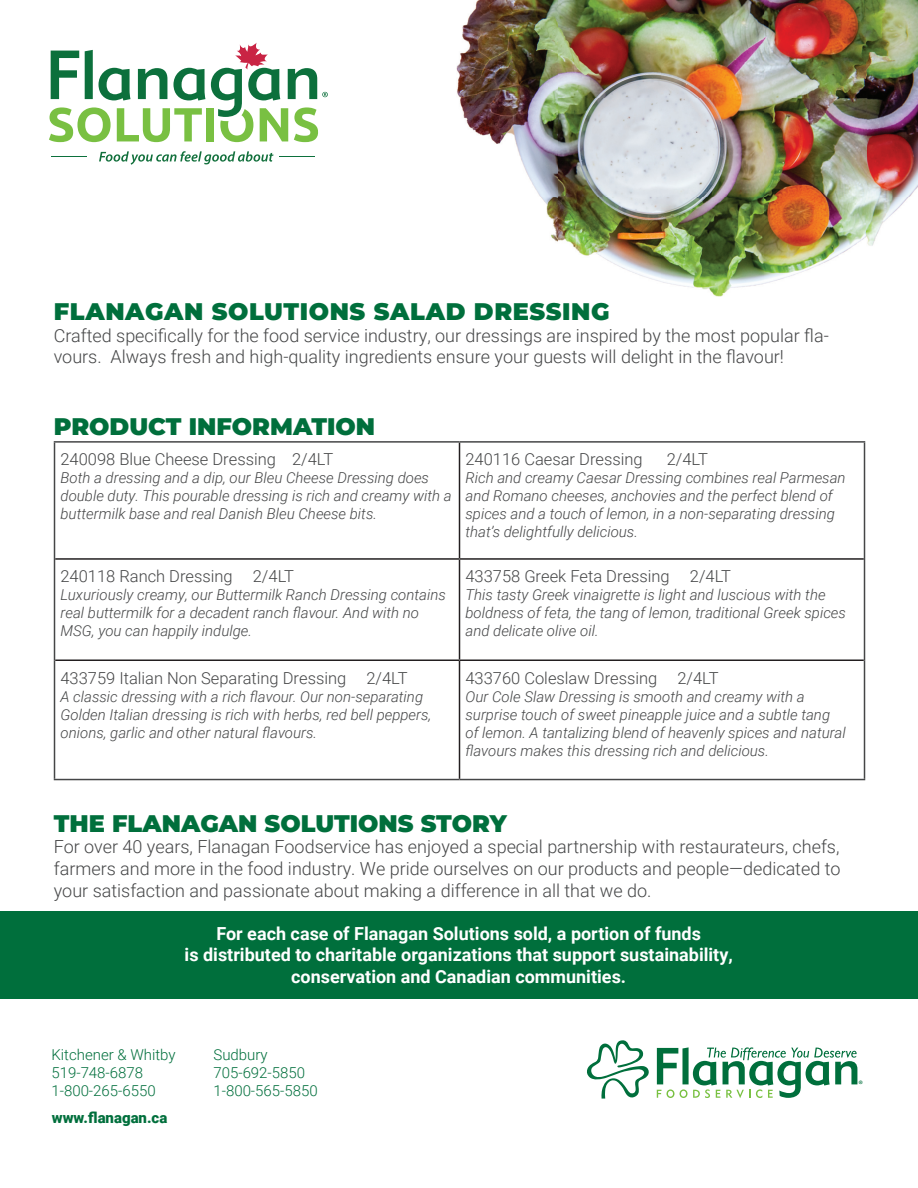
<style>
.page{position:relative;width:918px;height:1188px;background:#fff}
.page>*{position:absolute;margin:0;border:0;box-sizing:border-box;transform-origin:0 0}
.t1{font:900 24px "Montserrat";color:#006f3c}
.t2{font:900 24px "Montserrat";letter-spacing:.025em;color:#006f3c}
.t3{font:300 18px/21.6px "Roboto";color:#454647}
.t4{font:700 18px/21.6px "Roboto";color:#fff;text-align:center}
.t5{font:300 16.5px "Roboto";color:#454647}
.t6{font:italic 300 15px/18px "Roboto";color:#454647}
.t7{font:300 15px "Roboto";color:#006f3c}
.t8{font:900 15px "Roboto";color:#006f3c}
.t9{font:10.8px "Myriad Pro";color:#006f3c}
</style>
<div class="page">
<div style="left:0;top:911px;width:917px;height:87px;background:#006f3c"></div>
<hr style="left:54px;top:441px;width:406px;height:2px;background:#454647">
<hr style="left:54px;top:443px;width:1px;height:116px;background:#454647">
<hr style="left:460px;top:441px;width:405px;height:2px;background:#454647">
<hr style="left:864px;top:443px;width:1px;height:116px;background:#454647">
<hr style="left:54px;top:559px;width:1px;height:101px;background:#454647">
<hr style="left:864px;top:559px;width:1px;height:101px;background:#454647">
<hr style="left:54px;top:660px;width:1px;height:119px;background:#454647">
<hr style="left:864px;top:660px;width:1px;height:119px;background:#454647">
<hr style="left:54px;top:779px;width:406px;height:1px;background:#454647">
<hr style="left:460px;top:779px;width:405px;height:1px;background:#454647">
<hr style="left:459px;top:443px;width:1px;height:115px;background:#231f20">
<hr style="left:55px;top:558px;width:405px;height:2px;background:#231f20">
<hr style="left:460px;top:558px;width:404px;height:2px;background:#231f20">
<hr style="left:459px;top:560px;width:1px;height:99px;background:#231f20">
<hr style="left:55px;top:659px;width:405px;height:2px;background:#231f20">
<hr style="left:460px;top:659px;width:404px;height:2px;background:#231f20">
<hr style="left:459px;top:661px;width:1px;height:118px;background:#231f20">
<svg style="left:49px;top:107px;width:62px;height:35px"></svg>
<svg style="left:117px;top:108px;width:85px;height:34px"></svg>
<div style="left:207px;top:108px;width:7px;height:33px;background:#79c042"></div>
<svg style="left:99px;top:151px;width:174px;height:14px"></svg>
<svg style="left:51px;top:51px;width:28px;height:48px"></svg>
<svg style="left:85px;top:50px;width:8px;height:49px"></svg>
<svg style="left:99px;top:68px;width:32px;height:33px"></svg>
<svg style="left:138px;top:68px;width:29px;height:31px"></svg>
<svg style="left:173px;top:68px;width:32px;height:33px"></svg>
<hr style="left:279px;top:156px;width:35px;height:1px;background:#0c703c">
<hr style="left:51px;top:156px;width:36px;height:1px;background:#0c703c">
<svg style="left:211px;top:43px;width:117px;height:99px"></svg>
<img style="left:457px;top:0;width:461px;height:297px">
<svg style="left:587px;top:1040px;width:62px;height:59px"></svg>
<svg style="left:657px;top:1047px;width:200px;height:51px"></svg>
<p class="t2" style="left:54px;top:293px;width:557px">FLANAGAN SOLUTIONS SALAD DRESSING</p>
<p class="t3" style="left:54px;top:324px;width:777px">Crafted specifically for the food service industry, our dressings are inspired by the most popular fla&shy;vours. Always fresh and high-quality ingredients ensure your guests will delight in the flavour!</p>
<p class="t1" style="left:54px;top:409px;width:323px">PRODUCT INFORMATION</p>
<p class="t5" style="left:61px;top:448px;width:274px">240098 Blue Cheese Dressing 2/4LT</p>
<p class="t6" style="left:61px;top:468px;width:393px">Both a dressing and a dip, our Bleu Cheese Dressing does double duty. This pourable dressing is rich and creamy with a buttermilk base and real Danish Bleu Cheese bits.</p>
<p class="t5" style="left:61px;top:565px;width:235px">240118 Ranch Dressing 2/4LT</p>
<p class="t6" style="left:61px;top:585px;width:387px">Luxuriously creamy, our Buttermilk Ranch Dressing contains real buttermilk for a decadent ranch flavour. And with no<br>MSG, you can happily indulge.</p>
<p class="t5" style="left:61px;top:666px;width:349px">433759 Italian Non Separating Dressing 2/4LT</p>
<p class="t6" style="left:61px;top:687px;width:372px">A classic dressing with a rich flavour. Our non-separating<br>Golden Italian dressing is rich with herbs, red bell peppers, onions, garlic and other natural flavours.</p>
<p class="t5" style="left:466px;top:448px;width:179px">240116 Caesar Dressing</p>
<p class="t5" style="left:667px;top:448px;width:43px">2/4LT</p>
<p class="t6" style="left:466px;top:468px;width:382px">Rich and creamy Caesar Dressing combines real Parmesan and Romano cheeses, anchovies and the perfect blend of spices and a touch of lemon, in a non-separating dressing that’s delightfully delicious.</p>
<p class="t5" style="left:466px;top:565px;width:267px">433758 Greek Feta Dressing 2/4LT</p>
<p class="t6" style="left:466px;top:585px;width:382px">This tasty Greek vinaigrette is light and luscious with the boldness of feta, the tang of lemon, traditional Greek spices and delicate olive oil.</p>
<p class="t5" style="left:466px;top:666px;width:255px">433760 Coleslaw Dressing 2/4LT</p>
<p class="t6" style="left:466px;top:687px;width:382px">Our Cole Slaw Dressing is smooth and creamy with a surprise touch of sweet pineapple juice and a subtle tang of lemon. A tantalizing blend of heavenly spices and natural flavours makes this dressing rich and delicious.</p>
<p class="t1" style="left:54px;top:805px;width:454px">THE FLANAGAN SOLUTIONS STORY</p>
<p class="t3" style="left:54px;top:836px;width:788px;text-align:justify">For over 40 years, Flanagan Foodservice has enjoyed a special partnership with restaurateurs, chefs, farmers and more in the food industry. We pride ourselves on our products and people—dedicated to your satisfaction and passionate about making a difference in all that we do.</p>
<p class="t4" style="left:185px;top:922px;width:550px">For each case of Flanagan Solutions sold, a portion of funds<br>is distributed to charitable organizations that support sustainability, conservation and Canadian communities.</p>
<p class="t7" style="left:51px;top:1044px;width:126px">Kitchener &amp; Whitby</p>
<p class="t7" style="left:213px;top:1044px;width:56px">Sudbury</p>
<p class="t7" style="left:51px;top:1062px;width:93px">519-748-6878</p>
<p class="t7" style="left:213px;top:1062px;width:93px">705-692-5850</p>
<p class="t7" style="left:51px;top:1080px;width:106px">1-800-265-6550</p>
<p class="t7" style="left:213px;top:1080px;width:106px">1-800-565-5850</p>
<p class="t8" style="left:52px;top:1107px;width:117px">www.flanagan.ca</p>
<p class="t9" style="left:858px;top:1078px;width:6px">®</p>
</div>
